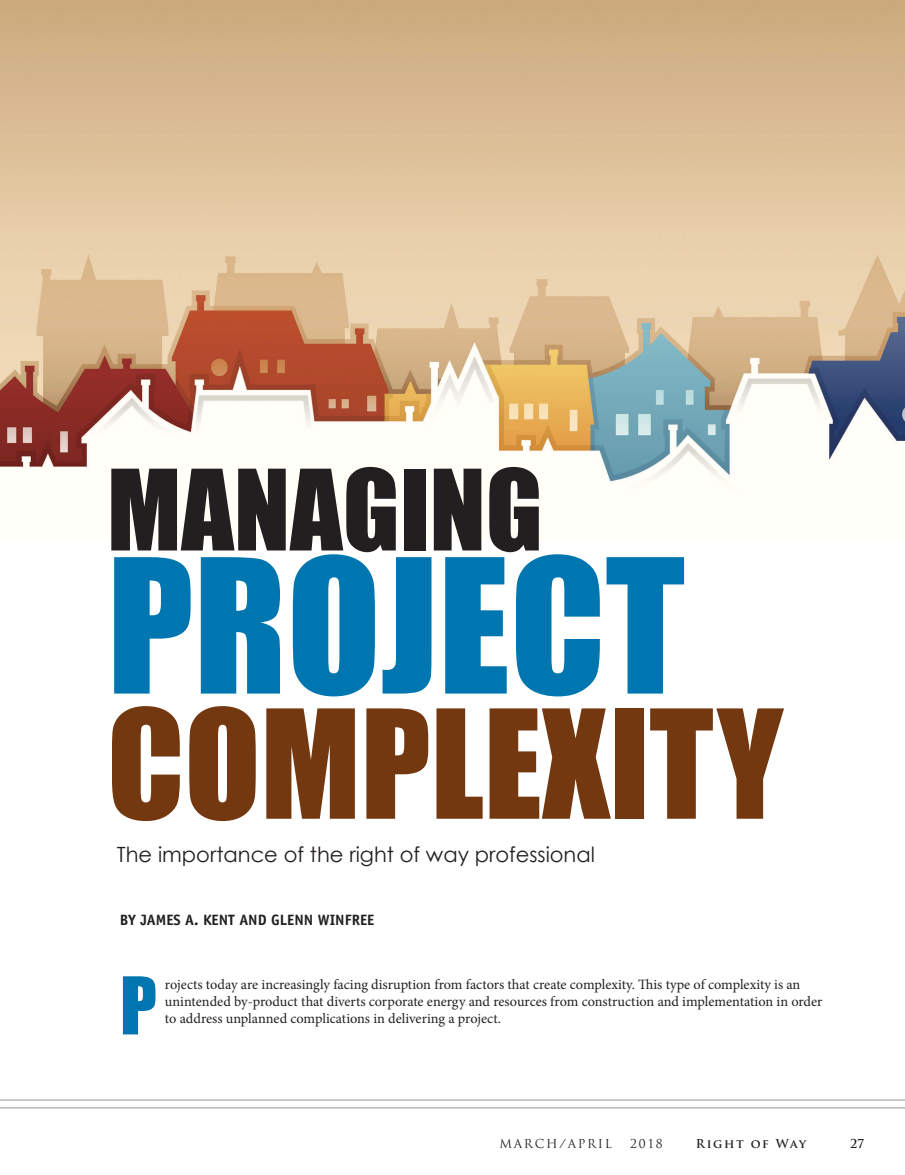
<style>
.page{position:relative;width:905px;height:1175px;background:#fff}
.page>*{position:absolute;margin:0;border:0;box-sizing:border-box;transform-origin:0 0}
.t1{font:172.5px "Impact";color:#0076b1}
.t2{font:139.5px "Impact";color:#743810}
.t3{font:103.5px "Impact";color:#231f20}
.t4{font:73.5px "Impact";color:#0076b1}
.t5{font:21px "Century Gothic";color:#231f20}
.t6{font:700 15px "Officina Sans Std";color:#231f20}
.BodyCopy{font:14.25px/17.1px "Minion Pro";color:#231f20}
.t7{font:12px "Trajan Pro";letter-spacing:.14em;color:#231f20}
.t8{font:700 12px "Trajan Pro";letter-spacing:.12em;color:#231f20}
</style>
<div class="page">
<hr style="left:0;top:1107px;width:904px;height:1px;background:#939598">
<hr style="left:0;top:1099px;width:904px;height:1px;background:#939598">
<img style="left:1px;top:0;width:903px;height:486px">
<p class="t3" style="left:107px;top:429px;width:437px">MANAGING</p>
<p class="t1" style="left:107px;top:492px;width:579px">PROJECT</p>
<p class="t2" style="left:107px;top:655px;width:677px">COMPLEXITY</p>
<p class="t5" style="left:117px;top:842px;width:479px">The importance of the right of way professional</p>
<p class="t6" style="left:120px;top:910px;width:256px">BY JAMES A. KENT AND GLENN WINFREE</p>
<p class="t4" style="left:120px;top:948px;width:38px">P</p>
<p class="BodyCopy" style="left:165px;top:975px;width:659px">rojects today are increasingly facing disruption from factors that create complexity. This type of complexity is an unintended by-product that diverts corporate energy and resources from construction and implementation in order</p>
<p class="BodyCopy" style="left:165px;top:1009px;width:337px">to address unplanned complications in delivering a project.</p>
<p class="t7" style="left:499px;top:1136px;width:114px">MARCH/APRIL</p>
<p class="t7" style="left:630px;top:1136px;width:34px">2018</p>
<p class="t8" style="left:696px;top:1136px;width:112px">Right of Way</p>
<p class="t8" style="left:850px;top:1136px;width:16px">27</p>
</div>
